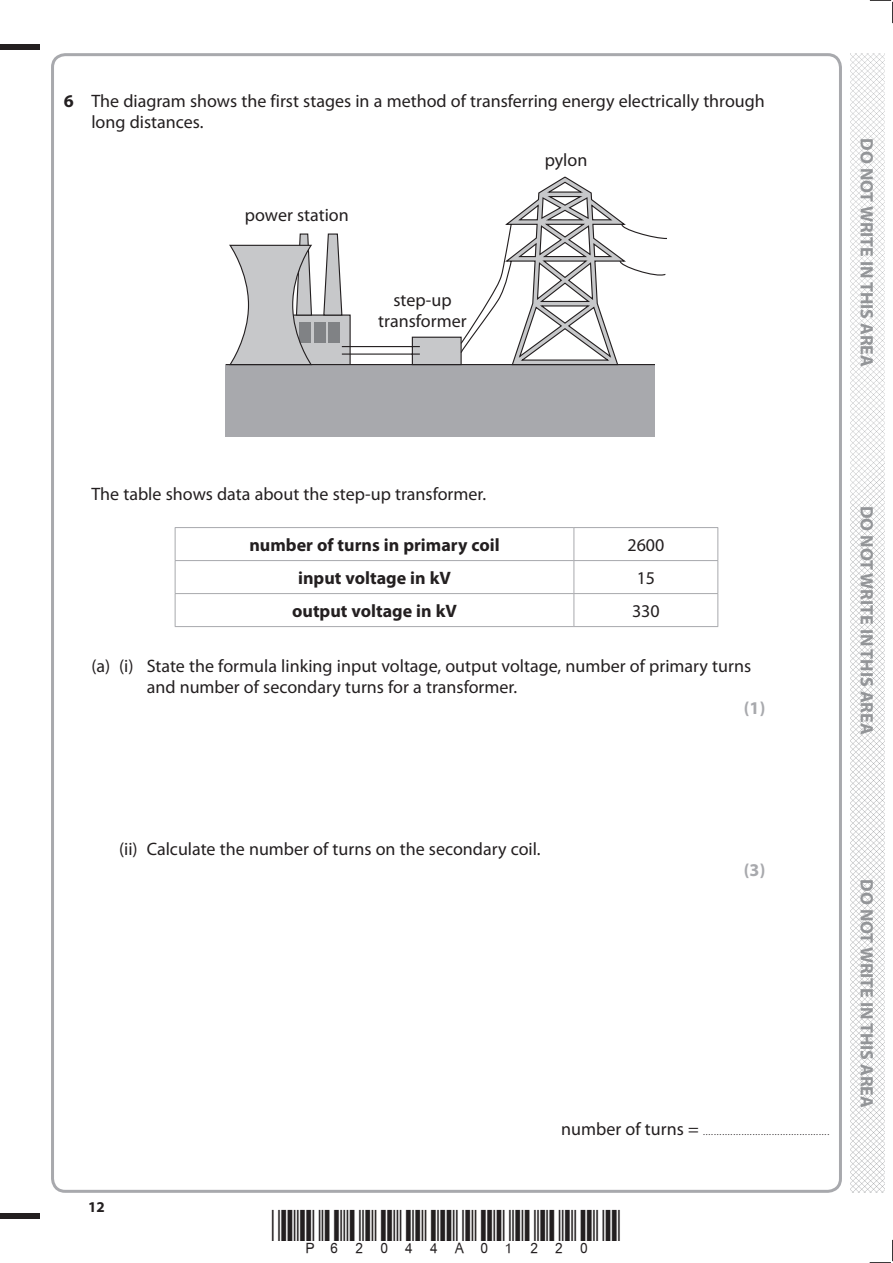
<style>
.page{position:relative;width:893px;height:1263px;background:#fff}
.page>*{position:absolute;margin:0;border:0;box-sizing:border-box;transform-origin:0 0}
.t1{font:18px/21px "Myriad Pro";color:#231f20}
.t2{font:700 18px "Myriad Pro";color:#939598}
.t3{font:700 18px "Myriad Pro";color:#231f20}
.t4{font:700 18px "Myriad Pro";color:#a8a9ad}
.t5{font:700 15px "Myriad Pro";color:#231f20}
.t6{font:9px "Myriad Pro";color:#231f20}
.s1{font-weight:700}
.s2{font-size:18px}
</style>
<div class="page">
<div style="left:0;top:44px;width:40px;height:5px;background:#231f20"></div>
<div style="left:0;top:1214px;width:40px;height:5px;background:#231f20"></div>
<svg style="left:870px;top:0;width:23px;height:23px"></svg>
<svg style="left:870px;top:1240px;width:23px;height:23px"></svg>
<img style="left:850px;top:53px;width:34px;height:1140px">
<div style="left:226px;top:365px;width:429px;height:72px;background:#a8a9ad"></div>
<svg style="left:507px;top:177px;width:117px;height:46px"></svg>
<svg style="left:226px;top:223px;width:441px;height:143px"></svg>
<hr style="left:175px;top:527px;width:399px;height:1px;background:#a8a9ad">
<hr style="left:175px;top:528px;width:1px;height:32px;background:#a8a9ad">
<hr style="left:574px;top:527px;width:144px;height:1px;background:#a8a9ad">
<hr style="left:574px;top:528px;width:1px;height:32px;background:#a8a9ad">
<hr style="left:717px;top:528px;width:1px;height:32px;background:#a8a9ad">
<hr style="left:175px;top:560px;width:399px;height:1px;background:#a8a9ad">
<hr style="left:175px;top:561px;width:1px;height:32px;background:#a8a9ad">
<hr style="left:574px;top:560px;width:144px;height:1px;background:#a8a9ad">
<hr style="left:574px;top:561px;width:1px;height:32px;background:#a8a9ad">
<hr style="left:717px;top:561px;width:1px;height:32px;background:#a8a9ad">
<hr style="left:175px;top:593px;width:399px;height:1px;background:#a8a9ad">
<hr style="left:175px;top:594px;width:1px;height:32px;background:#a8a9ad">
<hr style="left:574px;top:593px;width:144px;height:1px;background:#a8a9ad">
<hr style="left:574px;top:594px;width:1px;height:32px;background:#a8a9ad">
<hr style="left:717px;top:594px;width:1px;height:32px;background:#a8a9ad">
<hr style="left:175px;top:626px;width:399px;height:1px;background:#a8a9ad">
<hr style="left:574px;top:626px;width:144px;height:1px;background:#a8a9ad">
<p class="t1" style="left:91px;top:90px;width:675px;text-indent:-28px"><span class="s1">6</span> The diagram shows the first stages in a method of transferring energy electrically through long distances.</p>
<p class="t1" style="left:245px;top:204px;width:105px">power station</p>
<p class="t1" style="left:378px;top:289px;width:90px;text-align:center">step-up transformer</p>
<p class="t1" style="left:545px;top:150px;width:44px">pylon</p>
<p class="t2" style="left:878px;top:138px;width:230px;rotate:90deg">DO NOT WRITE IN THIS AREA</p>
<p class="t1" style="left:91px;top:483px;width:396px">The table shows data about the step-up transformer.</p>
<p class="t3" style="left:249px;top:533px;width:252px">number of turns in primary coil</p>
<p class="t1" style="left:627px;top:534px;width:38px">2600</p>
<p class="t3" style="left:298px;top:566px;width:154px">input voltage in kV</p>
<p class="t1" style="left:637px;top:567px;width:20px">15</p>
<p class="t3" style="left:292px;top:599px;width:166px">output voltage in kV</p>
<p class="t1" style="left:632px;top:600px;width:29px">330</p>
<p class="t1" style="left:147px;top:655px;width:606px;text-indent:-55px">(a) (i) State the formula linking input voltage, output voltage, number of primary turns and number of secondary turns for a transformer.</p>
<p class="t4" style="left:744px;top:696px;width:23px">(1)</p>
<p class="t2" style="left:878px;top:506px;width:230px;rotate:90deg">DO NOT WRITE IN THIS AREA</p>
<p class="t1" style="left:119px;top:838px;width:423px">(ii) Calculate the number of turns on the secondary coil.</p>
<p class="t4" style="left:744px;top:858px;width:23px">(3)</p>
<p class="t5" style="left:88px;top:1197px;width:18px">12</p>
<p class="t6" style="left:561px;top:1126px;width:269px"><span class="s2">number of turns =</span> ..............................................</p>
<p class="t2" style="left:878px;top:879px;width:230px;rotate:90deg">DO NOT WRITE IN THIS AREA</p>
</div>
